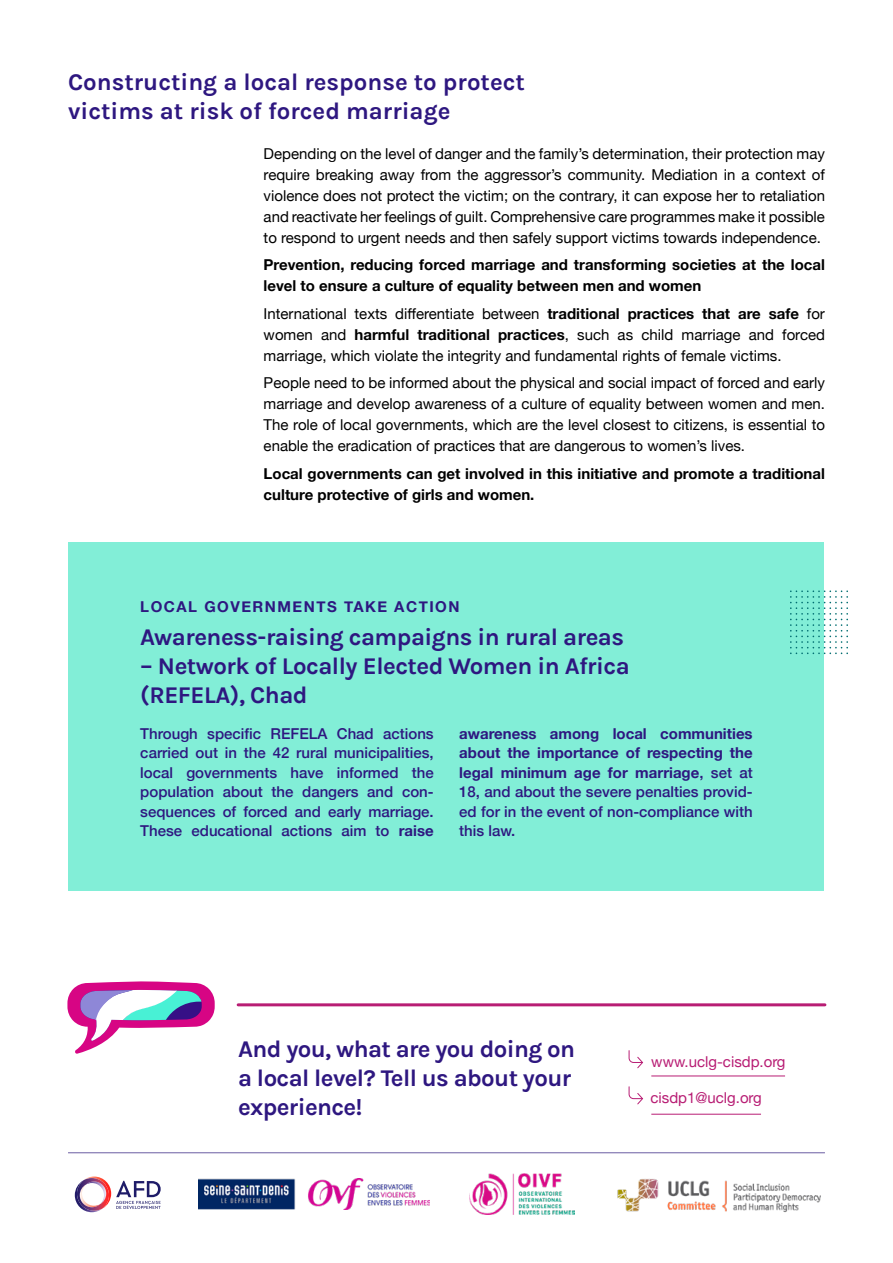
<style>
.page{position:relative;width:893px;height:1263px;background:#fff}
.page>*{position:absolute;margin:0;border:0;box-sizing:border-box;transform-origin:0 0}
.t1{font:24px/28.8px "Karla";letter-spacing:-.02em;color:#2e1780}
.t2{font:24px/28.8px "Karla";color:#2e1780}
.t3{font:15px/21px "Helvetica Neue";color:#000;text-align:justify}
.t4{font:700 15px/21px "Helvetica Neue";color:#000}
.t5{font:500 15px/19.5px "Helvetica Neue";color:#2e1780;text-align:justify}
.t6{font:700 15px/19.5px "Helvetica Neue";color:#2e1780;text-align:justify}
.t7{font:15px "Helvetica Neue";color:#b81d74}
.t8{font:700 15px "Helvetica Neue";letter-spacing:.1em;color:#2e1780}
.s1{font-weight:700}
.s2{font-weight:500}
</style>
<div class="page">
<div style="left:69px;top:542px;width:755px;height:348px;background:#82eed7"></div>
<svg style="left:790px;top:591px;width:58px;height:63px"></svg>
<img style="left:199px;top:1179px;width:230px;height:31px">
<img style="left:469px;top:1174px;width:105px;height:41px">
<svg style="left:87px;top:1176px;width:24px;height:26px"></svg>
<svg style="left:75px;top:1187px;width:23px;height:25px"></svg>
<svg style="left:77px;top:1178px;width:32px;height:33px"></svg>
<svg style="left:116px;top:1181px;width:45px;height:28px"></svg>
<hr style="left:68px;top:1152px;width:757px;height:1px;background:#6a5ca2">
<svg style="left:67px;top:981px;width:148px;height:73px"></svg>
<hr style="left:651px;top:1075px;width:134px;height:1px;background:#b81d74">
<hr style="left:651px;top:1114px;width:110px;height:1px;background:#b81d74">
<svg style="left:628px;top:1050px;width:15px;height:19px"></svg>
<svg style="left:628px;top:1086px;width:15px;height:19px"></svg>
<hr style="left:238px;top:1003px;width:587px;height:3px;background:#b81d74">
<img style="left:617px;top:1178px;width:204px;height:35px">
<h1 class="t2" style="left:68px;top:67px;width:458px">Constructing a local response to protect victims at risk of forced marriage</h1>
<p class="t3" style="left:264px;top:144px;width:563px">Depending on the level of danger and the family’s determination, their protection may require breaking away from the aggressor’s community. Mediation in a context of violence does not protect the victim; on the contrary, it can expose her to retaliation and reactivate her feelings of guilt. Comprehensive care programmes make it possible to respond to urgent needs and then safely support victims towards independence.</p>
<p class="t4" style="left:264px;top:255px;width:563px">Prevention, reducing forced marriage and transforming societies at the local level to ensure a culture of equality between men and women</p>
<p class="t3" style="left:264px;top:304px;width:563px">International texts differentiate between <span class="s1">traditional practices that are safe</span> for women and <span class="s1">harmful traditional practices</span>, such as child marriage and forced marriage, which violate the integrity and fundamental rights of female victims.</p>
<p class="t3" style="left:264px;top:373px;width:563px">People need to be informed about the physical and social impact of forced and early marriage and develop awareness of a culture of equality between women and men.<br>The role of local governments, which are the level closest to citizens, is essential to enable the eradication of practices that are dangerous to women’s lives.</p>
<p class="t4" style="left:264px;top:463px;width:563px">Local governments can get involved in this initiative and promote a traditional culture protective of girls and women.</p>
<p class="t8" style="left:140px;top:595px;width:321px">LOCAL GOVERNMENTS TAKE ACTION</p>
<h1 class="t1" style="left:140px;top:622px;width:485px">Awareness-raising campaigns in rural areas</h1>
<h1 class="t1" style="left:140px;top:651px;width:491px">– Network of Locally Elected Women in Africa (REFELA), Chad</h1>
<p class="t5" style="left:140px;top:723px;width:295px">Through specific REFELA Chad actions carried out in the 42 rural municipalities, local governments have informed the population about the dangers and con&shy;sequences of forced and early marriage.<br>These educational actions aim to <span class="s1">raise</span></p>
<p class="t6" style="left:459px;top:724px;width:295px">awareness among local communities about the importance of respecting the legal minimum age for marriage<span class="s2">, set at 18, and about the severe penalties provid&shy;ed for in the event of non-compliance with this law.</span></p>
<h1 class="t1" style="left:238px;top:1034px;width:338px">And you, what are you doing on a local level? Tell us about your experience!</h1>
<p class="t7" style="left:651px;top:1050px;width:136px">www.uclg-cisdp.org</p>
<p class="t7" style="left:650px;top:1086px;width:113px">cisdp1@uclg.org</p>
</div>
